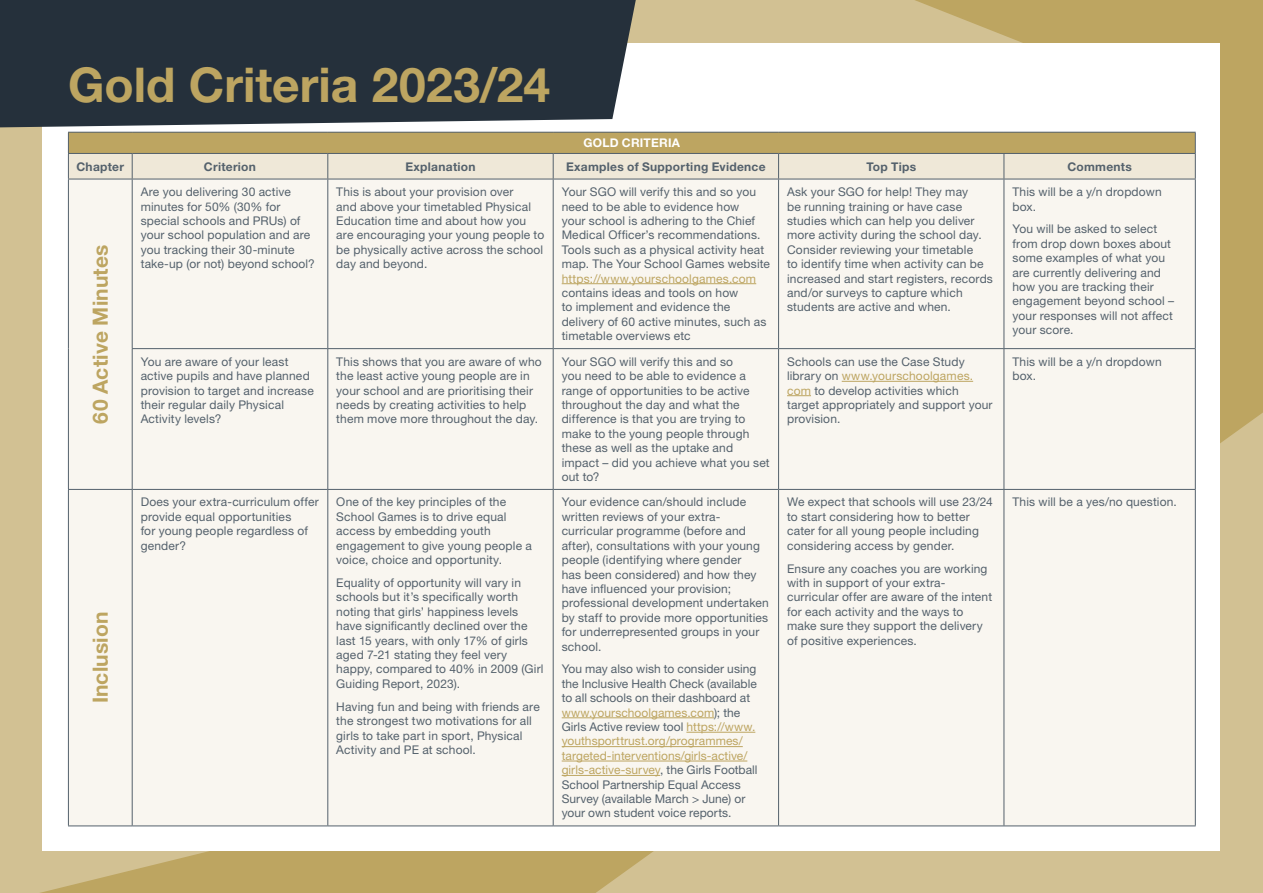
<style>
.page{position:relative;width:1263px;height:893px;background:#fff}
.page>*{position:absolute;margin:0;border:0;box-sizing:border-box;transform-origin:0 0}
.t1{font:700 48px "Helvetica Neue LT Pro";color:#bda561}
.t2{font:700 21px "Helvetica Neue LT Pro";letter-spacing:.005em;color:#bda561}
.t3{font:12px/14.4px "Helvetica Neue LT Pro";letter-spacing:.01em;color:#54616c}
.t4{font:700 12px "Helvetica Neue LT Pro";letter-spacing:.025em;color:#54616c}
.t5{font:12px "Helvetica Neue LT Pro";letter-spacing:.015em;color:#bda561}
.t6{font:700 12px "Helvetica Neue LT Pro";letter-spacing:.02em;color:#fff}
.s1{color:#bda561}
</style>
<div class="page">
<div style="left:0;top:127px;width:42px;height:420px;background:#d2c193"></div>
<div style="left:1062px;top:0;width:201px;height:403px;background:#bda561"></div>
<svg style="left:0;top:655px;width:578px;height:238px;background:#c6b278"></svg>
<svg style="left:578px;top:403px;width:685px;height:490px;background:#d1c091"></svg>
<svg style="left:636px;top:0;width:426px;height:43px;background:#cdba88"></svg>
<div style="left:43px;top:43px;width:1177px;height:807px;background:#fff"></div>
<div style="left:69px;top:180px;width:1126px;height:645px;background:#f9f6f0"></div>
<hr style="left:68px;top:132px;width:64px;height:1px;background:#54616c">
<hr style="left:132px;top:132px;width:196px;height:1px;background:#54616c">
<hr style="left:328px;top:132px;width:225px;height:1px;background:#54616c">
<hr style="left:553px;top:132px;width:225px;height:1px;background:#54616c">
<hr style="left:778px;top:132px;width:226px;height:1px;background:#54616c">
<hr style="left:1004px;top:132px;width:192px;height:1px;background:#54616c">
<hr style="left:68px;top:179px;width:64px;height:1px;background:#54616c">
<hr style="left:68px;top:179px;width:1px;height:170px;background:#54616c">
<hr style="left:132px;top:179px;width:196px;height:1px;background:#54616c">
<hr style="left:132px;top:179px;width:1px;height:169px;background:#54616c">
<hr style="left:328px;top:179px;width:225px;height:1px;background:#54616c">
<hr style="left:327px;top:179px;width:1px;height:169px;background:#54616c">
<hr style="left:553px;top:179px;width:225px;height:1px;background:#54616c">
<hr style="left:778px;top:179px;width:226px;height:1px;background:#54616c">
<hr style="left:778px;top:179px;width:1px;height:169px;background:#54616c">
<hr style="left:1004px;top:179px;width:192px;height:1px;background:#54616c">
<hr style="left:68px;top:349px;width:1px;height:140px;background:#54616c">
<hr style="left:132px;top:348px;width:196px;height:1px;background:#54616c">
<hr style="left:132px;top:349px;width:1px;height:140px;background:#54616c">
<hr style="left:328px;top:348px;width:225px;height:1px;background:#54616c">
<hr style="left:327px;top:349px;width:1px;height:140px;background:#54616c">
<hr style="left:553px;top:348px;width:225px;height:1px;background:#54616c">
<hr style="left:778px;top:348px;width:226px;height:1px;background:#54616c">
<hr style="left:778px;top:349px;width:1px;height:140px;background:#54616c">
<hr style="left:1004px;top:348px;width:192px;height:1px;background:#54616c">
<hr style="left:68px;top:489px;width:64px;height:1px;background:#54616c">
<hr style="left:68px;top:490px;width:1px;height:335px;background:#54616c">
<hr style="left:132px;top:489px;width:196px;height:1px;background:#54616c">
<hr style="left:132px;top:490px;width:1px;height:335px;background:#54616c">
<hr style="left:328px;top:489px;width:225px;height:1px;background:#54616c">
<hr style="left:327px;top:490px;width:1px;height:335px;background:#54616c">
<hr style="left:553px;top:489px;width:225px;height:1px;background:#54616c">
<hr style="left:778px;top:489px;width:226px;height:1px;background:#54616c">
<hr style="left:778px;top:490px;width:1px;height:335px;background:#54616c">
<hr style="left:1004px;top:489px;width:192px;height:1px;background:#54616c">
<hr style="left:68px;top:825px;width:64px;height:1px;background:#54616c">
<hr style="left:132px;top:825px;width:196px;height:1px;background:#54616c">
<hr style="left:328px;top:825px;width:225px;height:1px;background:#54616c">
<hr style="left:553px;top:825px;width:225px;height:1px;background:#54616c">
<hr style="left:778px;top:825px;width:226px;height:1px;background:#54616c">
<hr style="left:1004px;top:825px;width:192px;height:1px;background:#54616c">
<svg style="left:68px;top:133px;width:1128px;height:46px;background:#d2c5a0"></svg>
<hr style="left:553px;top:179px;width:1px;height:169px;background:#54616c">
<hr style="left:1003px;top:179px;width:1px;height:169px;background:#54616c">
<hr style="left:1195px;top:179px;width:1px;height:169px;background:#54616c">
<hr style="left:553px;top:349px;width:1px;height:140px;background:#54616c">
<hr style="left:1003px;top:349px;width:1px;height:140px;background:#54616c">
<hr style="left:1195px;top:349px;width:1px;height:140px;background:#54616c">
<hr style="left:553px;top:490px;width:1px;height:335px;background:#54616c">
<hr style="left:1003px;top:490px;width:1px;height:335px;background:#54616c">
<hr style="left:1195px;top:490px;width:1px;height:335px;background:#54616c">
<hr style="left:562px;top:283px;width:194px;height:1px;background:#bda561">
<hr style="left:842px;top:381px;width:131px;height:1px;background:#bda561">
<svg style="left:787px;top:395px;width:24px;height:1px"></svg>
<hr style="left:562px;top:717px;width:152px;height:1px;background:#bda561">
<hr style="left:686px;top:732px;width:69px;height:1px;background:#bda561">
<hr style="left:562px;top:746px;width:181px;height:1px;background:#bda561">
<hr style="left:562px;top:761px;width:185px;height:1px;background:#bda561">
<hr style="left:562px;top:775px;width:98px;height:1px;background:#bda561">
<div style="left:0;top:0;width:636px;height:127px;background:#25303b"></div>
<h1 class="t1" style="left:68px;top:55px;width:483px">Gold Criteria 2023/24</h1>
<p class="t6" style="left:584px;top:135px;width:98px">GOLD CRITERIA</p>
<p class="t4" style="left:76px;top:159px;width:49px">Chapter</p>
<p class="t4" style="left:204px;top:159px;width:54px">Criterion</p>
<p class="t4" style="left:405px;top:159px;width:72px">Explanation</p>
<p class="t4" style="left:566px;top:159px;width:201px">Examples of Supporting Evidence</p>
<p class="t4" style="left:866px;top:159px;width:51px">Top Tips</p>
<p class="t4" style="left:1067px;top:159px;width:66px">Comments</p>
<h2 class="t2" style="left:87px;top:424px;width:180px;rotate:-90deg">60 Active Minutes</h2>
<h2 class="t2" style="left:87px;top:703px;width:93px;rotate:-90deg">Inclusion</h2>
<p class="t3" style="left:141px;top:184px;width:176px">Are you delivering 30 active minutes for 50% (30% for special schools and PRUs) of your school population and are you tracking their 30-minute take-up (or not) beyond school?</p>
<p class="t3" style="left:336px;top:184px;width:209px">This is about your provision over<br>and above your timetabled Physical<br>Education time and about how you are encouraging your young people to be physically active across the school day and beyond.</p>
<p class="t3" style="left:562px;top:184px;width:210px">Your SGO will verify this and so you need to be able to evidence how<br>your school is adhering to the Chief Medical Officer’s recommendations.<br>Tools such as a physical activity heat map. The Your School Games website</p>
<p class="t5" style="left:562px;top:271px;width:196px">https://www.yourschoolgames.com</p>
<p class="t3" style="left:562px;top:285px;width:206px">contains ideas and tools on how<br>to implement and evidence the delivery of 60 active minutes, such as timetable overviews etc</p>
<p class="t3" style="left:787px;top:184px;width:207px">Ask your SGO for help! They may<br>be running training or have case studies which can help you deliver more activity during the school day.<br>Consider reviewing your timetable<br>to identify time when activity can be increased and start registers, records and/or surveys to capture which students are active and when.</p>
<p class="t3" style="left:1012px;top:184px;width:151px">This will be a y/n dropdown box.</p>
<p class="t3" style="left:1012px;top:222px;width:163px">You will be asked to select from drop down boxes about some examples of what you are currently delivering and how you are tracking their engagement beyond school – your responses will not affect your score.</p>
<p class="t3" style="left:141px;top:354px;width:175px">You are aware of your least active pupils and have planned provision to target and increase their regular daily Physical<br>Activity levels?</p>
<p class="t3" style="left:336px;top:354px;width:207px">This shows that you are aware of who the least active young people are in your school and are prioritising their needs by creating activities to help them move more throughout the day.</p>
<p class="t3" style="left:562px;top:354px;width:210px">Your SGO will verify this and so<br>you need to be able to evidence a range of opportunities to be active throughout the day and what the difference is that you are trying to make to the young people through these as well as the uptake and impact – did you achieve what you set out to?</p>
<p class="t3" style="left:787px;top:354px;width:207px">Schools can use the Case Study library on <span class="s1">www.yourschoolgames. com</span> to develop activities which target appropriately and support your provision.</p>
<p class="t3" style="left:1012px;top:354px;width:151px">This will be a y/n dropdown box.</p>
<p class="t3" style="left:141px;top:495px;width:180px">Does your extra-curriculum offer provide equal opportunities<br>for young people regardless of gender?</p>
<p class="t3" style="left:336px;top:495px;width:197px">One of the key principles of the<br>School Games is to drive equal access by embedding youth engagement to give young people a voice, choice and opportunity.</p>
<p class="t3" style="left:336px;top:575px;width:209px">Equality of opportunity will vary in schools but it’s specifically worth noting that girls’ happiness levels have significantly declined over the last 15 years, with only 17% of girls aged 7-21 stating they feel very happy, compared to 40% in 2009 (Girl Guiding Report, 2023).</p>
<p class="t3" style="left:336px;top:699px;width:205px">Having fun and being with friends are the strongest two motivations for all girls to take part in sport, Physical Activity and PE at school.</p>
<p class="t3" style="left:562px;top:495px;width:209px">Your evidence can/should include written reviews of your extra&shy;curricular programme (before and after), consultations with your young people (identifying where gender<br>has been considered) and how they have influenced your provision; professional development undertaken by staff to provide more opportunities for underrepresented groups in your school.</p>
<p class="t3" style="left:562px;top:662px;width:197px">You may also wish to consider using the Inclusive Health Check (available to all schools on their dashboard at <span class="s1">www.yourschoolgames.com</span>); the Girls Active review tool <span class="s1">https://www. youthsporttrust.org/programmes/ targeted-interventions/girls-active/ girls-active-survey</span>, the Girls Football School Partnership Equal Access Survey (available March &gt; June) or your own student voice reports.</p>
<p class="t3" style="left:787px;top:495px;width:207px">We expect that schools will use 23/24 to start considering how to better cater for all young people including considering access by gender.</p>
<p class="t3" style="left:787px;top:561px;width:207px">Ensure any coaches you are working with in support of your extra&shy;curricular offer are aware of the intent for each activity and the ways to make sure they support the delivery of positive experiences.</p>
<p class="t3" style="left:1012px;top:495px;width:166px">This will be a yes/no question.</p>
</div>
